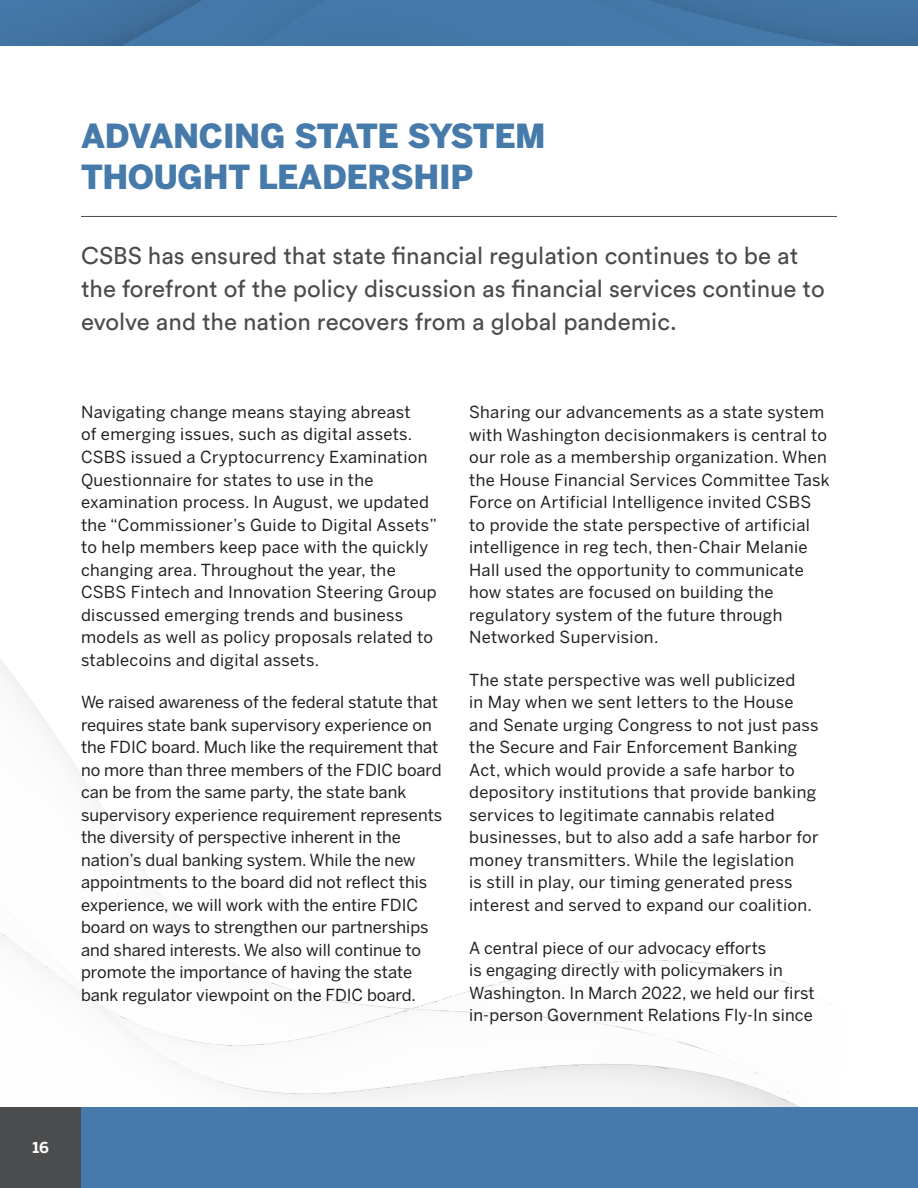
<style>
.page{position:relative;width:918px;height:1188px;background:#fff}
.page>*{position:absolute;margin:0;border:0;box-sizing:border-box;transform-origin:0 0}
.t1{font:900 33px/41.1px "Benton Sans";letter-spacing:-.01em;color:#457aab}
.t2{font:24px/33px "Circular Std";color:#4b4c4d}
.t3{font:16.5px/22.5px "Benton Sans";letter-spacing:.01em;color:#231f20}
.t4{font:700 15px "Benton Sans";color:#fff}
</style>
<div class="page">
<img style="left:420px;top:1000px;width:17px;height:7px">
<img style="left:454px;top:990px;width:34px;height:23px">
<img style="left:442px;top:996px;width:11px;height:15px">
<img style="left:488px;top:980px;width:24px;height:33px">
<img style="left:725px;top:966px;width:57px;height:16px">
<img style="left:552px;top:966px;width:25px;height:53px">
<img style="left:626px;top:960px;width:43px;height:2px">
<img style="left:474px;top:984px;width:22px;height:11px">
<img style="left:529px;top:971px;width:21px;height:5px">
<img style="left:512px;top:976px;width:17px;height:4px">
<img style="left:604px;top:961px;width:20px;height:3px">
<img style="left:577px;top:963px;width:26px;height:4px">
<img style="left:671px;top:960px;width:54px;height:7px">
<img style="left:271px;top:982px;width:18px;height:7px">
<img style="left:289px;top:989px;width:29px;height:8px">
<img style="left:317px;top:997px;width:21px;height:4px">
<img style="left:341px;top:1002px;width:25px;height:3px">
<img style="left:365px;top:1005px;width:21px;height:3px">
<img style="left:0;top:658px;width:1px;height:64px">
<svg style="left:87px;top:785px;width:6px;height:8px"></svg>
<svg style="left:73px;top:763px;width:5px;height:6px"></svg>
<svg style="left:14px;top:677px;width:5px;height:6px"></svg>
<img style="left:266px;top:1040px;width:26px;height:4px">
<img style="left:166px;top:1034px;width:68px;height:13px">
<img style="left:327px;top:1029px;width:15px;height:4px">
<img style="left:139px;top:1024px;width:27px;height:11px">
<img style="left:342px;top:1021px;width:30px;height:70px">
<img style="left:122px;top:1016px;width:17px;height:9px">
<img style="left:398px;top:1009px;width:47px;height:5px">
<img style="left:234px;top:1044px;width:31px;height:2px">
<img style="left:426px;top:1011px;width:39px;height:3px">
<img style="left:447px;top:1012px;width:38px;height:2px">
<img style="left:305px;top:1033px;width:23px;height:5px">
<img style="left:292px;top:1038px;width:14px;height:3px">
<img style="left:468px;top:1013px;width:28px;height:2px">
<img style="left:520px;top:1016px;width:43px;height:7px">
<svg style="left:353px;top:1024px;width:8px;height:4px"></svg>
<img style="left:551px;top:1019px;width:38px;height:4px">
<img style="left:372px;top:1016px;width:13px;height:5px">
<img style="left:582px;top:1022px;width:48px;height:7px">
<svg style="left:385px;top:1007px;width:13px;height:10px"></svg>
<img style="left:627px;top:1029px;width:25px;height:37px">
<svg style="left:407px;top:1006px;width:13px;height:6px"></svg>
<img style="left:497px;top:1013px;width:17px;height:5px">
<img style="left:678px;top:1041px;width:66px;height:26px">
<svg style="left:551px;top:1017px;width:13px;height:4px"></svg>
<img style="left:364px;top:1079px;width:8px;height:8px">
<img style="left:477px;top:1072px;width:11px;height:35px">
<img style="left:522px;top:1066px;width:22px;height:41px">
<img style="left:544px;top:1065px;width:11px;height:42px">
<img style="left:88px;top:997px;width:9px;height:38px">
<img style="left:80px;top:991px;width:8px;height:38px">
<img style="left:577px;top:1064px;width:73px;height:43px">
<img style="left:71px;top:984px;width:9px;height:36px">
<img style="left:598px;top:1066px;width:72px;height:41px">
<img style="left:772px;top:1096px;width:20px;height:11px">
<div style="left:619px;top:1068px;width:77px;height:39px;background:#efefef"></div>
<img style="left:650px;top:1084px;width:122px;height:23px">
<img style="left:29px;top:953px;width:8px;height:9px">
<img style="left:3px;top:934px;width:9px;height:43px">
<img style="left:218px;top:1081px;width:79px;height:26px">
<img style="left:356px;top:1087px;width:34px;height:18px">
<img style="left:337px;top:1091px;width:22px;height:7px">
<img style="left:442px;top:1076px;width:22px;height:9px">
<img style="left:492px;top:1069px;width:25px;height:9px">
<img style="left:695px;top:1072px;width:79px;height:33px">
<div style="left:81px;top:1107px;width:837px;height:81px;background:#457aab"></div>
<div style="left:0;top:1107px;width:81px;height:81px;background:#4b4c4d"></div>
<img style="left:829px;top:0;width:71px;height:19px">
<img style="left:900px;top:0;width:18px;height:28px">
<img style="left:829px;top:6px;width:17px;height:1px">
<img style="left:879px;top:19px;width:28px;height:3px">
<img style="left:424px;top:0;width:29px;height:45px">
<div style="left:364px;top:0;width:60px;height:45px;background:#4377a7"></div>
<div style="left:453px;top:0;width:61px;height:45px;background:#4478a8"></div>
<img style="left:344px;top:0;width:20px;height:45px">
<img style="left:514px;top:0;width:21px;height:45px">
<img style="left:311px;top:6px;width:33px;height:39px">
<img style="left:535px;top:0;width:21px;height:45px">
<img style="left:292px;top:10px;width:22px;height:35px">
<img style="left:556px;top:0;width:11px;height:45px">
<img style="left:284px;top:23px;width:10px;height:22px">
<img style="left:567px;top:0;width:21px;height:45px">
<img style="left:265px;top:38px;width:19px;height:7px">
<img style="left:588px;top:5px;width:21px;height:40px">
<img style="left:609px;top:12px;width:10px;height:33px">
<img style="left:619px;top:20px;width:22px;height:25px">
<img style="left:641px;top:28px;width:21px;height:17px">
<img style="left:662px;top:36px;width:10px;height:9px">
<img style="left:672px;top:44px;width:17px;height:1px">
<img style="left:693px;top:45px;width:45px;height:1px">
<img style="left:583px;top:0;width:17px;height:5px">
<img style="left:600px;top:0;width:55px;height:12px">
<img style="left:618px;top:6px;width:59px;height:14px">
<img style="left:635px;top:13px;width:63px;height:15px">
<img style="left:653px;top:20px;width:77px;height:16px">
<img style="left:671px;top:27px;width:90px;height:17px">
<img style="left:689px;top:33px;width:59px;height:12px">
<img style="left:708px;top:40px;width:40px;height:5px">
<img style="left:748px;top:32px;width:55px;height:13px">
<img style="left:769px;top:41px;width:55px;height:4px">
<img style="left:292px;top:0;width:56px;height:6px">
<img style="left:265px;top:0;width:27px;height:38px">
<img style="left:238px;top:0;width:27px;height:45px">
<img style="left:219px;top:0;width:19px;height:45px">
<img style="left:186px;top:0;width:33px;height:45px">
<img style="left:172px;top:12px;width:19px;height:33px">
<img style="left:149px;top:22px;width:23px;height:23px">
<img style="left:290px;top:3px;width:21px;height:19px">
<svg style="left:310px;top:2px;width:13px;height:7px"></svg>
<img style="left:149px;top:33px;width:4px;height:12px">
<svg style="left:264px;top:37px;width:7px;height:5px"></svg>
<img style="left:149px;top:0;width:37px;height:22px">
<img style="left:102px;top:0;width:47px;height:45px">
<img style="left:45px;top:0;width:57px;height:45px">
<div style="left:47px;top:0;width:36px;height:45px;background:#4274a3"></div>
<img style="left:26px;top:0;width:19px;height:45px">
<img style="left:16px;top:0;width:10px;height:45px">
<img style="left:0;top:0;width:16px;height:45px">
<img style="left:634px;top:0;width:20px;height:2px">
<img style="left:182px;top:0;width:32px;height:8px">
<img style="left:655px;top:0;width:22px;height:10px">
<img style="left:677px;top:0;width:10px;height:13px">
<img style="left:687px;top:0;width:11px;height:16px">
<svg style="left:186px;top:7px;width:4px;height:3px"></svg>
<img style="left:698px;top:0;width:21px;height:21px">
<img style="left:147px;top:20px;width:21px;height:11px">
<img style="left:719px;top:0;width:11px;height:24px">
<img style="left:730px;top:0;width:21px;height:29px">
<svg style="left:100px;top:45px;width:23px;height:1px"></svg>
<img style="left:751px;top:0;width:10px;height:31px">
<img style="left:761px;top:0;width:21px;height:36px">
<img style="left:782px;top:0;width:21px;height:38px">
<img style="left:803px;top:0;width:26px;height:43px">
<img style="left:824px;top:7px;width:25px;height:38px">
<img style="left:845px;top:13px;width:34px;height:32px">
<img style="left:876px;top:22px;width:33px;height:23px">
<svg style="left:799px;top:37px;width:9px;height:3px"></svg>
<img style="left:906px;top:28px;width:12px;height:17px">
<hr style="left:81px;top:216px;width:756px;height:1px;background:#4b4c4d">
<h1 class="t1" style="left:81px;top:116px;width:466px">ADVANCING STATE SYSTEM<br>THOUGHT LEADERSHIP</h1>
<h2 class="t2" style="left:81px;top:239px;width:745px">CSBS has ensured that state financial regulation continues to be at the forefront of the policy discussion as financial services continue to evolve and the nation recovers from a global pandemic.</h2>
<p class="t3" style="left:81px;top:401px;width:358px">Navigating change means staying abreast<br>of emerging issues, such as digital assets.<br>CSBS issued a Cryptocurrency Examination Questionnaire for states to use in the examination process. In August, we updated the “Commissioner’s Guide to Digital Assets” to help members keep pace with the quickly changing area. Throughout the year, the CSBS Fintech and Innovation Steering Group discussed emerging trends and business models as well as policy proposals related to stablecoins and digital assets.</p>
<p class="t3" style="left:81px;top:691px;width:363px">We raised awareness of the federal statute that requires state bank supervisory experience on the FDIC board. Much like the requirement that no more than three members of the FDIC board can be from the same party, the state bank supervisory experience requirement represents the diversity of perspective inherent in the nation’s dual banking system. While the new appointments to the board did not reflect this experience, we will work with the entire FDIC board on ways to strengthen our partnerships and shared interests. We also will continue to promote the importance of having the state bank regulator viewpoint on the FDIC board.</p>
<p class="t3" style="left:469px;top:401px;width:362px">Sharing our advancements as a state system with Washington decisionmakers is central to our role as a membership organization. When the House Financial Services Committee Task Force on Artificial Intelligence invited CSBS to provide the state perspective of artificial intelligence in reg tech, then-Chair Melanie Hall used the opportunity to communicate how states are focused on building the regulatory system of the future through Networked Supervision.</p>
<p class="t3" style="left:469px;top:669px;width:351px">The state perspective was well publicized<br>in May when we sent letters to the House and Senate urging Congress to not just pass the Secure and Fair Enforcement Banking Act, which would provide a safe harbor to depository institutions that provide banking services to legitimate cannabis related businesses, but to also add a safe harbor for money transmitters. While the legislation<br>is still in play, our timing generated press interest and served to expand our coalition.</p>
<p class="t3" style="left:469px;top:937px;width:347px">A central piece of our advocacy efforts<br>is engaging directly with policymakers in Washington. In March 2022, we held our first in-person Government Relations Fly-In since</p>
<p class="t4" style="left:33px;top:1138px;width:18px">16</p>
</div>
